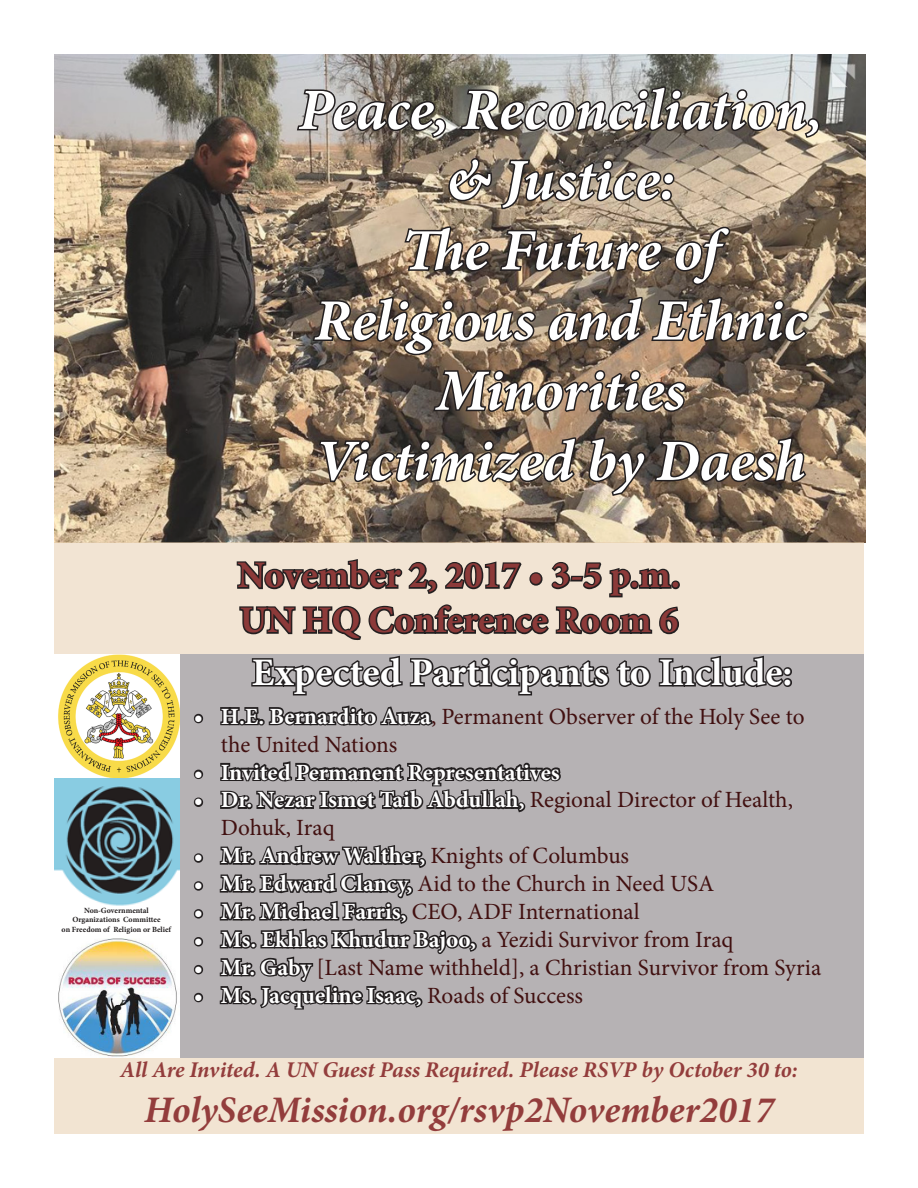
<style>
.page{position:relative;width:918px;height:1188px;background:#fff}
.page>*{position:absolute;margin:0;border:0;box-sizing:border-box;transform-origin:0 0}
.t1{font:italic 700 58.5px "Minion Pro";letter-spacing:-.005em;color:#fff}
.t2{font:700 39px "Minion Pro";color:#fff}
.t3{font:700 37.5px "Minion Pro";letter-spacing:-.005em;color:#8c3a39}
.t4{font:italic 700 37.5px "Minion Pro";color:#933d3c}
.t5{font:23.25px/27.9px "Minion Pro";color:#411010}
.t6{font:700 23.25px "Minion Pro";color:#fff}
.t7{font:italic 700 22.5px "Minion Pro";color:#933d3c}
.t8{font:700 7.95px "Minion Pro";color:#231f20}
.s1{font-weight:700;color:#fff}
.s2{font-weight:400;color:#411010}
</style>
<div class="page">
<img style="left:54px;top:654px;width:126px;height:252px">
<img style="left:58px;top:939px;width:119px;height:118px">
<img style="left:54px;top:54px;width:811px;height:488px">
<svg style="left:295px;top:87px;width:153px;height:53px"></svg>
<svg style="left:458px;top:85px;width:363px;height:55px"></svg>
<svg style="left:447px;top:157px;width:229px;height:54px"></svg>
<svg style="left:402px;top:225px;width:90px;height:48px"></svg>
<svg style="left:498px;top:228px;width:166px;height:45px"></svg>
<svg style="left:673px;top:225px;width:59px;height:62px"></svg>
<svg style="left:311px;top:295px;width:226px;height:62px"></svg>
<svg style="left:547px;top:295px;width:97px;height:49px"></svg>
<svg style="left:650px;top:295px;width:160px;height:49px"></svg>
<svg style="left:431px;top:368px;width:257px;height:46px"></svg>
<svg style="left:317px;top:436px;width:261px;height:48px"></svg>
<svg style="left:587px;top:436px;width:221px;height:62px"></svg>
<div style="left:54px;top:542px;width:810px;height:111px;background:#f2e4d3"></div>
<div style="left:54px;top:1058px;width:810px;height:76px;background:#f2e4d2"></div>
<div style="left:180px;top:654px;width:684px;height:404px;background:#b6b2b4"></div>
<div style="left:194px;top:714px;width:9px;height:9px;border:3px solid #231f20;border-radius:50%"></div>
<div style="left:194px;top:770px;width:9px;height:9px;border:3px solid #231f20;border-radius:50%"></div>
<div style="left:194px;top:798px;width:9px;height:9px;border:3px solid #231f20;border-radius:50%"></div>
<div style="left:194px;top:853px;width:9px;height:10px;border:3px solid #231f20;border-radius:50%"></div>
<div style="left:194px;top:881px;width:9px;height:10px;border:3px solid #231f20;border-radius:50%"></div>
<div style="left:194px;top:909px;width:9px;height:10px;border:3px solid #231f20;border-radius:50%"></div>
<div style="left:194px;top:937px;width:9px;height:9px;border:3px solid #231f20;border-radius:50%"></div>
<div style="left:194px;top:965px;width:9px;height:9px;border:3px solid #231f20;border-radius:50%"></div>
<div style="left:194px;top:993px;width:9px;height:9px;border:3px solid #231f20;border-radius:50%"></div>
<svg style="left:218px;top:559px;width:576px;height:451px"></svg>
<p class="t1" style="left:298px;top:69px;width:526px">Peace, Reconciliation,</p>
<p class="t1" style="left:446px;top:139px;width:231px">&amp; Justice:</p>
<p class="t1" style="left:402px;top:209px;width:319px">The Future of</p>
<p class="t1" style="left:314px;top:279px;width:494px">Religious and Ethnic</p>
<p class="t1" style="left:436px;top:349px;width:251px">Minorities</p>
<p class="t1" style="left:315px;top:420px;width:492px">Victimized by Daesh</p>
<p class="t8" style="left:84px;top:905px;width:66px">Non-Governmental</p>
<p class="t8" style="left:72px;top:914px;width:90px">Organizations Committee</p>
<p class="t8" style="left:62px;top:924px;width:111px">on Freedom of Religion or Belief</p>
<p class="t3" style="left:238px;top:549px;width:444px">November 2, 2017 • 3-5 p.m.</p>
<p class="t3" style="left:240px;top:594px;width:440px">UN HQ Conference Room 6</p>
<p class="t2" style="left:252px;top:645px;width:542px">Expected Participants to Include:</p>
<p class="t5" style="left:221px;top:702px;width:585px;text-indent:-27px"><span class="s1">• H.E. Bernardito Auza</span>, Permanent Observer of the Holy See to the United Nations</p>
<p class="t6" style="left:194px;top:756px;width:368px">• Invited Permanent Representatives</p>
<p class="t5" style="left:221px;top:786px;width:574px;text-indent:-27px"><span class="s1">• Dr. Nezar Ismet Taib Abdullah,</span> Regional Director of Health,<br>Dohuk, Iraq</p>
<p class="t6" style="left:194px;top:839px;width:437px">• Mr. Andrew Walther, <span class="s2">Knights of Columbus</span></p>
<p class="t5" style="left:194px;top:870px;width:522px"><span class="s1">• Mr. Edward Clancy,</span> Aid to the Church in Need USA</p>
<p class="t5" style="left:194px;top:898px;width:448px"><span class="s1">• Mr. Michael Farris,</span> CEO, ADF International</p>
<p class="t5" style="left:194px;top:926px;width:541px"><span class="s1">• Ms. Ekhlas Khudur Bajoo,</span> a Yezidi Survivor from Iraq</p>
<p class="t5" style="left:194px;top:954px;width:629px"><span class="s1">• Mr. Gaby</span> [Last Name withheld], a Christian Survivor from Syria</p>
<p class="t6" style="left:194px;top:979px;width:391px">• Ms. Jacqueline Isaac, <span class="s2">Roads of Success</span></p>
<p class="t7" style="left:120px;top:1054px;width:679px">All Are Invited. A UN Guest Pass Required. Please RSVP by October 30 to:</p>
<p class="t4" style="left:144px;top:1083px;width:631px">HolySeeMission.org/rsvp2November2017</p>
</div>
